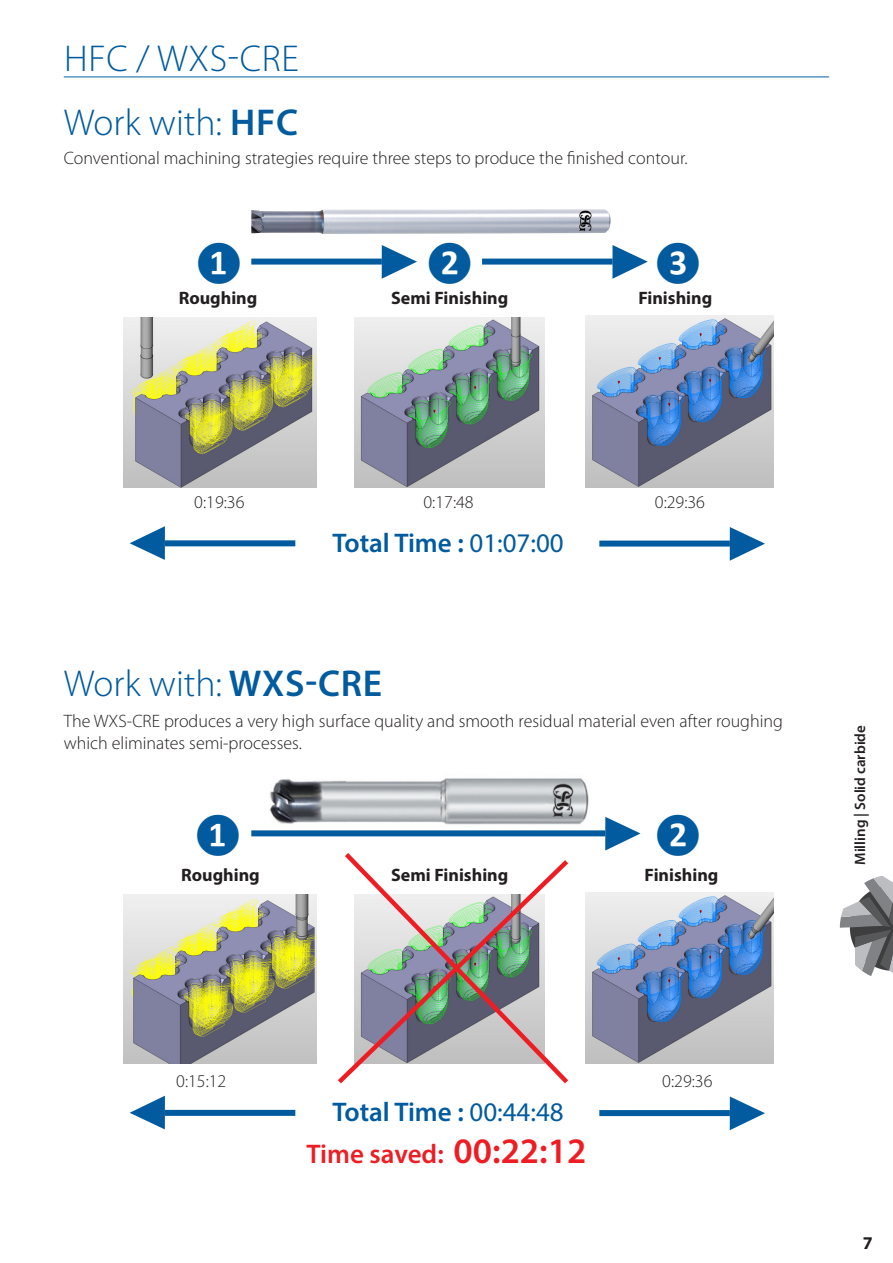
<style>
.page{position:relative;width:893px;height:1263px;background:#fff}
.page>*{position:absolute;margin:0;border:0;box-sizing:border-box;transform-origin:0 0}
.t1{font:72px "Minion Pro";color:#015b9e}
.t2{font:300 37.5px "Myriad Pro";color:#015b9e}
.t3{font:300 37.5px "Myriad Pro";letter-spacing:.02em;color:#015b9e}
.t4{font:700 36px "Calibri";color:#015b9e}
.t5{font:600 27px "Myriad Pro";color:#015b9e}
.t6{font:600 27px "Myriad Pro";color:#ee1d23}
.t7{font:300 18px/21.6px "Myriad Pro";color:#231f20}
.t8{font:700 18px "Myriad Pro";color:#231f20}
.t9{font:600 15px "Myriad Pro";color:#231f20}
.s1{font-weight:600}
.s2{font-weight:400}
.s3{font-size:36px}
</style>
<div class="page">
<hr style="left:64px;top:77px;width:765px;height:1px;background:#0060aa">
<svg style="left:840px;top:876px;width:53px;height:100px"></svg>
<img style="left:251px;top:209px;width:359px;height:25px">
<div style="left:251px;top:259px;width:131px;height:6px;background:#015b9e"></div>
<div style="left:251px;top:830px;width:354px;height:6px;background:#015b9e"></div>
<div style="left:482px;top:259px;width:131px;height:6px;background:#015b9e"></div>
<div style="left:599px;top:541px;width:131px;height:6px;background:#015b9e"></div>
<div style="left:599px;top:1110px;width:131px;height:6px;background:#015b9e"></div>
<div style="left:165px;top:540px;width:130px;height:6px;background:#015b9e"></div>
<div style="left:165px;top:1110px;width:130px;height:6px;background:#015b9e"></div>
<img style="left:123px;top:318px;width:194px;height:169px">
<img style="left:123px;top:894px;width:194px;height:169px">
<img style="left:355px;top:318px;width:190px;height:169px">
<img style="left:585px;top:316px;width:188px;height:171px">
<img style="left:585px;top:892px;width:188px;height:171px">
<svg style="left:338px;top:855px;width:231px;height:229px"></svg>
<img style="left:269px;top:778px;width:320px;height:47px">
<p class="t3" style="left:64px;top:38px;width:236px">HFC / WXS-CRE</p>
<p class="t2" style="left:64px;top:102px;width:236px">Work with: <span class="s1">HFC</span></p>
<p class="t7" style="left:64px;top:148px;width:625px">Conventional machining strategies require three steps to produce the finished contour.</p>
<p class="t4" style="left:195px;top:239px;width:49px">❶</p>
<p class="t8" style="left:179px;top:286px;width:80px">Roughing</p>
<p class="t1" style="left:376px;top:209px;width:45px">▶</p>
<p class="t4" style="left:426px;top:239px;width:49px">❷</p>
<p class="t4" style="left:654px;top:239px;width:49px">❸</p>
<p class="t1" style="left:607px;top:209px;width:45px">▶</p>
<p class="t8" style="left:391px;top:286px;width:119px">Semi Finishing</p>
<p class="t8" style="left:638px;top:286px;width:75px">Finishing</p>
<p class="t1" style="left:170px;top:596px;width:45px;rotate:-180deg">▶</p>
<p class="t7" style="left:194px;top:492px;width:52px">0:19:36</p>
<p class="t7" style="left:423px;top:492px;width:52px">0:17:48</p>
<p class="t7" style="left:655px;top:492px;width:52px">0:29:36</p>
<p class="t5" style="left:332px;top:525px;width:233px">Total Time : <span class="s2">01:07:00</span></p>
<p class="t1" style="left:724px;top:491px;width:45px">▶</p>
<p class="t2" style="left:64px;top:663px;width:320px">Work with: <span class="s1">WXS-CRE</span></p>
<p class="t7" style="left:64px;top:710px;width:721px">The WXS-CRE produces a very high surface quality and smooth residual material even after roughing which eliminates semi-processes.</p>
<p class="t4" style="left:194px;top:810px;width:49px">❶</p>
<p class="t8" style="left:181px;top:863px;width:80px">Roughing</p>
<p class="t8" style="left:391px;top:863px;width:119px">Semi Finishing</p>
<p class="t1" style="left:600px;top:781px;width:45px">▶</p>
<p class="t4" style="left:654px;top:810px;width:49px">❷</p>
<p class="t8" style="left:645px;top:863px;width:75px">Finishing</p>
<p class="t9" style="left:851px;top:865px;width:141px;rotate:-90deg">Milling | Solid carbide</p>
<p class="t1" style="left:170px;top:1165px;width:45px;rotate:-180deg">▶</p>
<p class="t7" style="left:176px;top:1071px;width:52px">0:15:12</p>
<p class="t5" style="left:332px;top:1095px;width:233px">Total Time : <span class="s2">00:44:48</span></p>
<p class="t6" style="left:307px;top:1136px;width:281px">Time saved: <span class="s3">00:22:12</span></p>
<p class="t7" style="left:662px;top:1071px;width:52px">0:29:36</p>
<p class="t1" style="left:724px;top:1060px;width:45px">▶</p>
<p class="t8" style="left:863px;top:1231px;width:11px">7</p>
</div>
